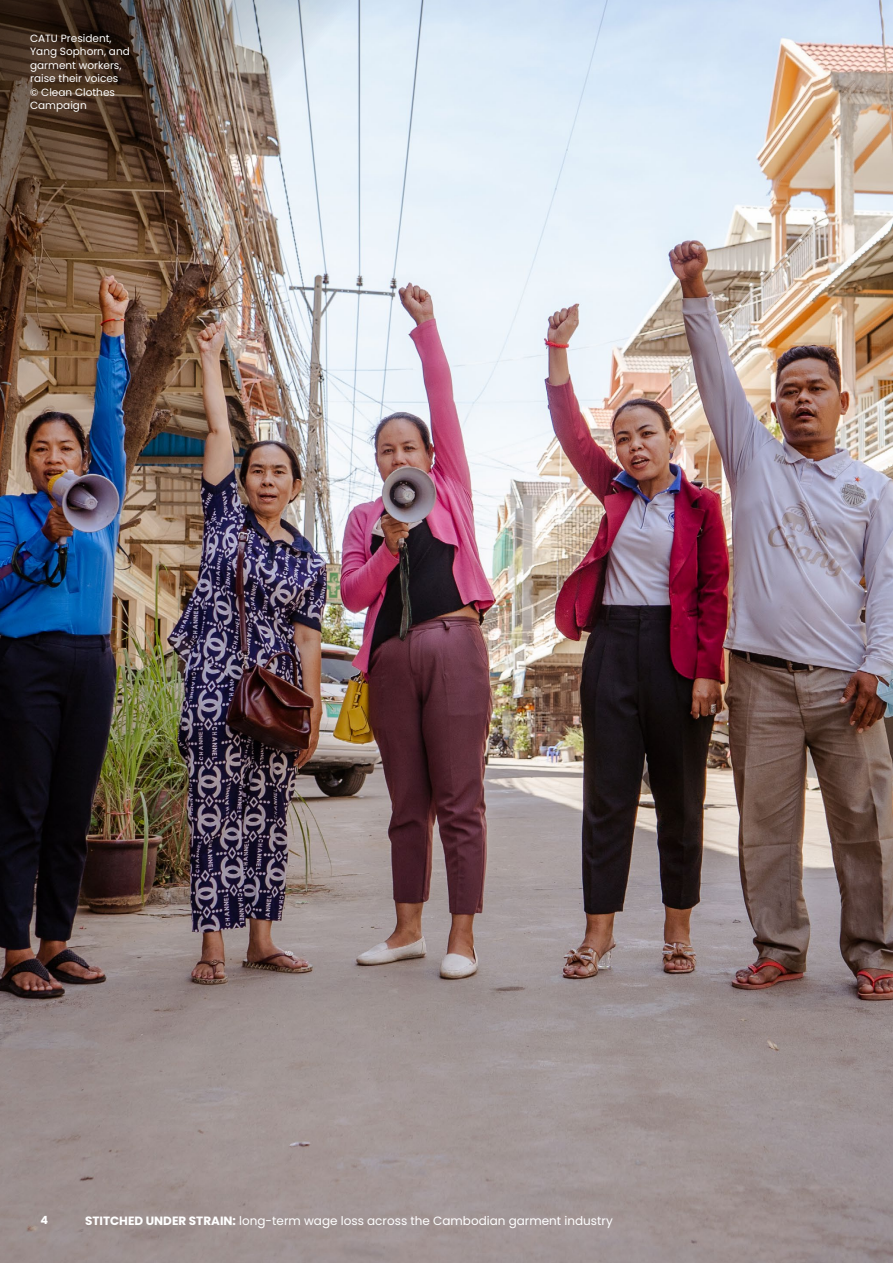
<style>
.page{position:relative;width:893px;height:1263px;background:#fff}
.page>*{position:absolute;margin:0;border:0;box-sizing:border-box;transform-origin:0 0}
.t1{font:12px "Poppins";color:#fff}
.t2{font:700 11.25px "Poppins";color:#fff}
.t3{font:10.5px/13.5px "Poppins";color:#fff}
.s1{font-weight:700}
</style>
<div class="page">
<img style="left:0;top:0;width:893px;height:1263px">
<p class="t3" style="left:30px;top:31px;width:101px">CATU President,<br>Yang Sophorn, and garment workers, raise their voices<br>© Clean Clothes<br>Campaign</p>
<p class="t2" style="left:41px;top:1213px;width:9px">4</p>
<p class="t1" style="left:85px;top:1213px;width:529px"><span class="s1">STITCHED UNDER STRAIN:</span> long-term wage loss across the Cambodian garment industry</p>
</div>
